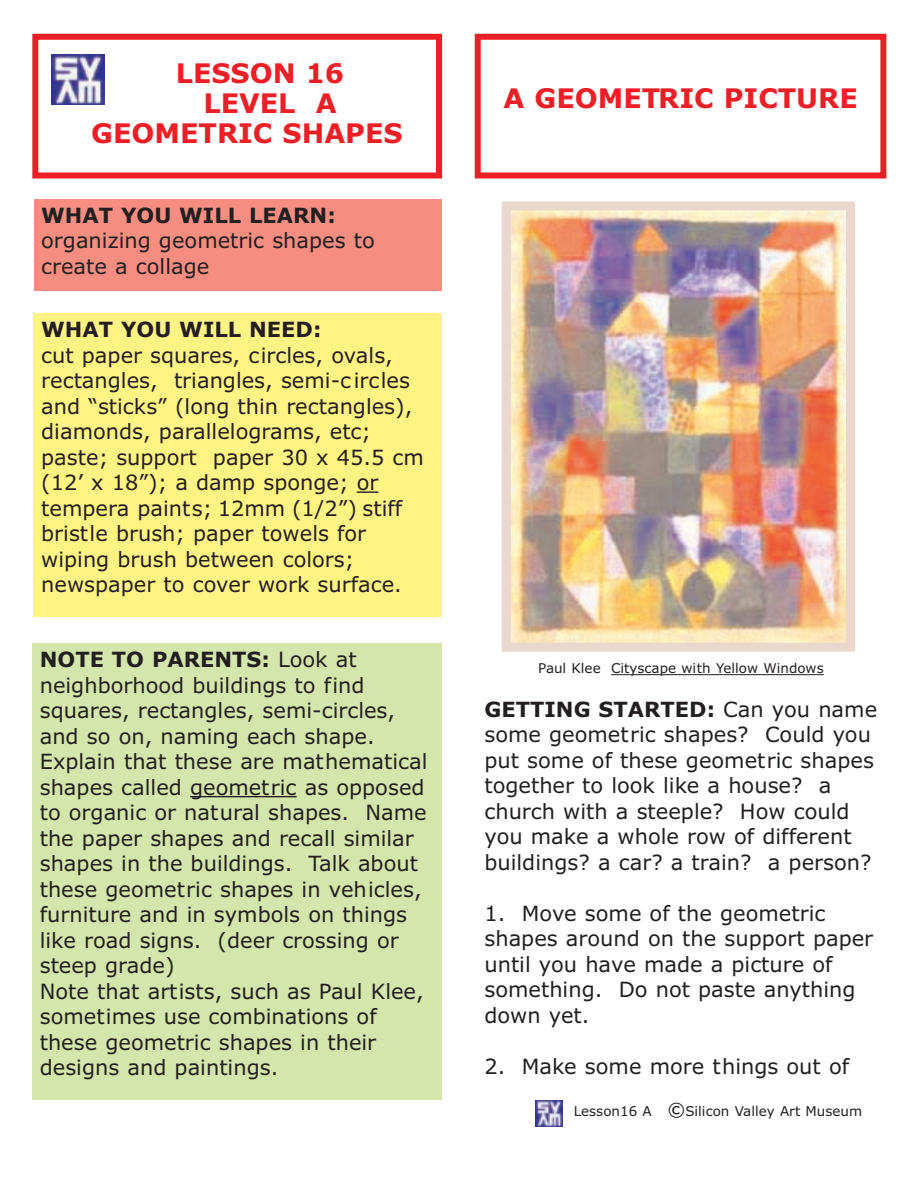
<style>
.page{position:relative;width:918px;height:1188px;background:#fff}
.page>*{position:absolute;margin:0;border:0;box-sizing:border-box;transform-origin:0 0}
.t1{font:700 27px "Verdana";color:#ed1e25}
.t2{font:21px/25.5px "Verdana";color:#231f20}
.t3{font:700 21px "Verdana";color:#231f20}
.t4{font:13.5px "Verdana";color:#231f20}
.s1{font-weight:700}
.s2{font-size:18px}
</style>
<div class="page">
<div style="left:32px;top:34px;width:410px;height:144px;border:6px solid #ed1e25"></div>
<div style="left:475px;top:34px;width:411px;height:144px;border:6px solid #ed1e25"></div>
<img style="left:51px;top:54px;width:54px;height:51px">
<div style="left:34px;top:199px;width:408px;height:91px;background:#f58d81"></div>
<svg style="left:611px;top:674px;width:19px;height:1px"></svg>
<hr style="left:630px;top:674px;width:62px;height:1px;background:#231f20">
<svg style="left:692px;top:674px;width:32px;height:1px"></svg>
<hr style="left:724px;top:674px;width:100px;height:1px;background:#231f20">
<div style="left:34px;top:313px;width:408px;height:304px;background:#fff384"></div>
<hr style="left:357px;top:491px;width:21px;height:2px;background:#231f20">
<img style="left:512px;top:211px;width:333px;height:431px">
<div style="left:502px;top:201px;width:353px;height:451px;border:9px solid #ead7cd"></div>
<div style="left:32px;top:643px;width:410px;height:457px;background:#d4e6ab"></div>
<hr style="left:190px;top:796px;width:71px;height:1px;background:#231f20">
<svg style="left:261px;top:796px;width:36px;height:1px"></svg>
<img style="left:536px;top:1101px;width:26px;height:26px">
<p class="t1" style="left:176px;top:62px;width:170px">LESSON 16</p>
<p class="t1" style="left:204px;top:92px;width:135px">LEVEL A</p>
<p class="t1" style="left:91px;top:122px;width:313px">GEOMETRIC SHAPES</p>
<p class="t3" style="left:41px;top:207px;width:296px">WHAT YOU WILL LEARN:</p>
<p class="t2" style="left:41px;top:230px;width:335px">organizing geometric shapes to create a collage</p>
<p class="t3" style="left:41px;top:321px;width:282px">WHAT YOU WILL NEED:</p>
<p class="t2" style="left:41px;top:344px;width:384px">cut paper squares, circles, ovals, rectangles, triangles, semi-circles and “sticks” (long thin rectangles), diamonds, parallelograms, etc; paste; support paper 30 x 45.5 cm (12’ x 18”); a damp sponge; or tempera paints; 12mm (1/2”) stiff bristle brush; paper towels for wiping brush between colors; newspaper to cover work surface.</p>
<p class="t2" style="left:40px;top:648px;width:389px"><span class="s1">NOTE TO PARENTS:</span> Look at neighborhood buildings to find squares, rectangles, semi-circles, and so on, naming each shape.<br>Explain that these are mathematical shapes called geometric as opposed to organic or natural shapes. Name the paper shapes and recall similar shapes in the buildings. Talk about these geometric shapes in vehicles, furniture and in symbols on things like road signs. (deer crossing or steep grade)<br>Note that artists, such as Paul Klee, sometimes use combinations of these geometric shapes in their designs and paintings.</p>
<p class="t1" style="left:503px;top:87px;width:356px">A GEOMETRIC PICTURE</p>
<p class="t4" style="left:538px;top:663px;width:287px">Paul Klee Cityscape with Yellow Windows</p>
<p class="t2" style="left:484px;top:698px;width:394px"><span class="s1">GETTING STARTED:</span> Can you name some geometric shapes? Could you put some of these geometric shapes together to look like a house? a church with a steeple? How could you make a whole row of different buildings? a car? a train? a person?</p>
<p class="t2" style="left:484px;top:902px;width:390px">1. Move some of the geometric shapes around on the support paper until you have made a picture of something. Do not paste anything down yet.</p>
<p class="t2" style="left:484px;top:1055px;width:366px">2. Make some more things out of</p>
<p class="t4" style="left:574px;top:1105px;width:290px">Lesson16 A <span class="s2">©</span>Silicon Valley Art Museum</p>
</div>
